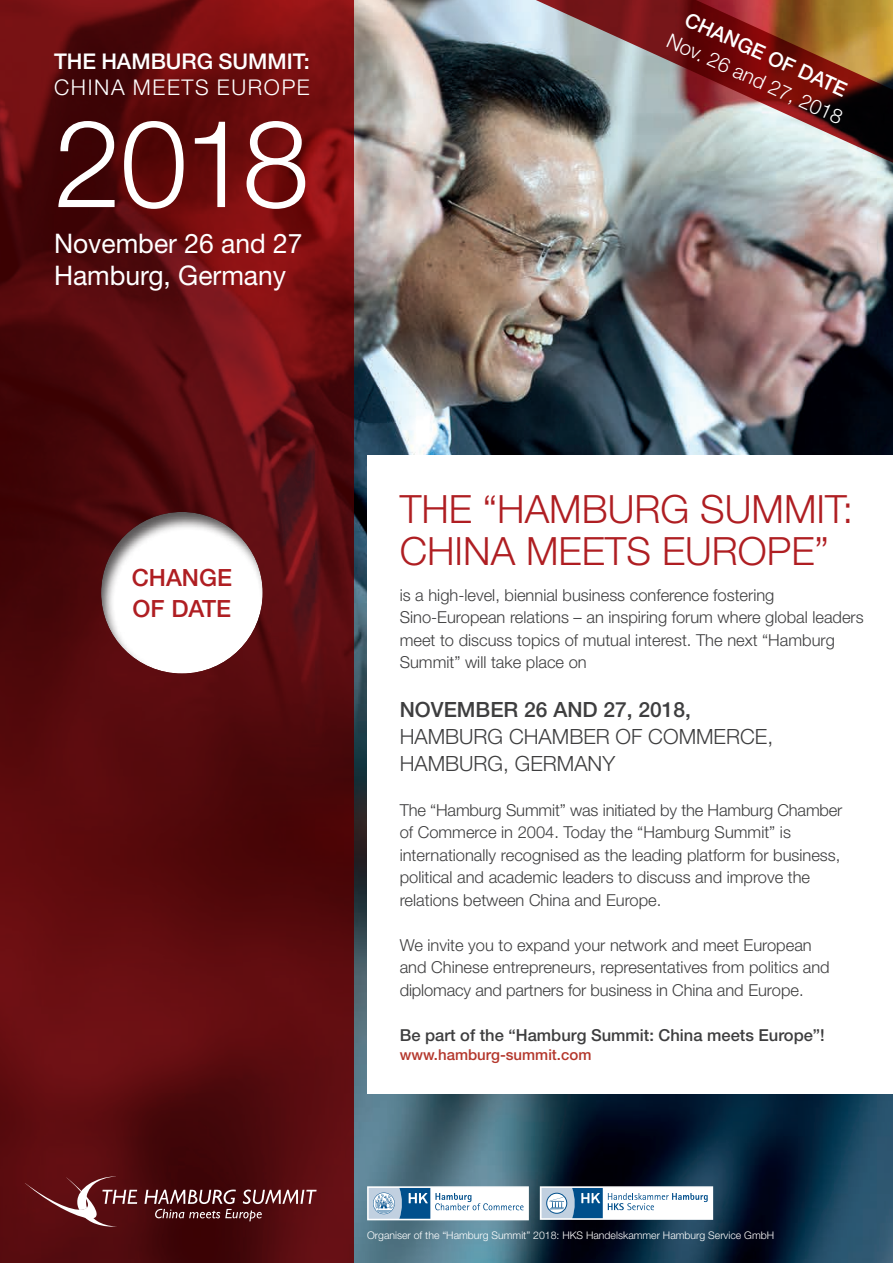
<style>
.page{position:relative;width:893px;height:1263px;background:#fff}
.page>*{position:absolute;margin:0;border:0;box-sizing:border-box;transform-origin:0 0}
.t1{font:300 121.8px "Helvetica Neue LT Std";color:#fff}
.Copy{font:300 39px/42px "Helvetica Neue LT Std";color:#af1e22}
.t2{font:27px "Helvetica Neue LT Std";color:#fff}
.t3{font:500 23.7px/31px "Helvetica Neue LT Std";color:#af1e22}
.t4{font:500 21.6px "Helvetica Neue LT Std";color:#fff}
.t5{font:300 21.6px "Helvetica Neue LT Std";letter-spacing:.075em;color:#fff}
.t6{font:300 21px/27px "Helvetica Neue LT Std";color:#3e3e3f}
.t7{font:500 21px "Helvetica Neue LT Std";color:#3e3e3f}
.t8{font:300 20.25px/26.5px "Helvetica Neue LT Std";color:#fff;text-align:center}
.Copy-2{font:300 16.5px/22.5px "Helvetica Neue LT Std";color:#3e3e3f}
.t9{font:500 16.5px "Helvetica Neue LT Std";color:#3e3e3f}
.Copy_Balken{font:500 15px "Helvetica Neue LT Std";color:#b4372c}
.t10{font:300 10.5px "Helvetica Neue LT Std";color:#fff}
.s1{font-weight:500}
</style>
<div class="page">
<img style="left:353px;top:0;width:540px;height:1263px">
<svg style="left:0;top:0;width:353px;height:1263px;background:#5b0b0d"></svg>
<svg style="left:144px;top:1189px;width:173px;height:32px;background:#6c383a"></svg>
<svg style="left:25px;top:1176px;width:112px;height:51px;background:#712e31"></svg>
<div style="left:367px;top:455px;width:526px;height:638px;background:#fff"></div>
<svg style="left:366px;top:1185px;width:164px;height:36px"></svg>
<svg style="left:539px;top:1185px;width:175px;height:35px"></svg>
<img style="left:506px;top:0;width:387px;height:169px">
<div style="left:100px;top:509px;width:165px;height:165px;background:#231f20;opacity:.75"></div>
<p class="t4" style="left:54px;top:49px;width:257px">THE HAMBURG SUMMIT:</p>
<p class="t5" style="left:54px;top:75px;width:257px">CHINA MEETS EUROPE</p>
<p class="t1" style="left:54px;top:89px;width:257px">2018</p>
<p class="t2" style="left:54px;top:227px;width:250px">November 26 and 27</p>
<p class="t2" style="left:54px;top:260px;width:234px">Hamburg, Germany</p>
<p class="t8" style="left:685px;top:2px;width:192px;rotate:25deg"><span class="s1">CHANGE OF DATE<br></span>Nov. 26 and 27, 2018</p>
<p class="t3" style="left:132px;top:561px;width:102px">CHANGE<br>OF DATE</p>
<p class="Copy" style="left:400px;top:487px;width:455px">THE “HAMBURG SUMMIT:<br>CHINA MEETS EUROPE”</p>
<p class="Copy-2" style="left:400px;top:583px;width:465px">is a high-level, biennial business conference fostering Sino-European relations – an inspiring forum where global leaders meet to discuss topics of mutual interest. The next “Hamburg Summit” will take place on</p>
<p class="t7" style="left:400px;top:697px;width:293px">NOVEMBER 26 AND 27, 2018,</p>
<p class="t6" style="left:400px;top:722px;width:375px">HAMBURG CHAMBER OF COMMERCE,<br>HAMBURG, GERMANY</p>
<p class="Copy-2" style="left:400px;top:798px;width:444px">The “Hamburg Summit” was initiated by the Hamburg Chamber of Commerce in 2004. Today the “Hamburg Summit” is internationally recognised as the leading platform for business, political and academic leaders to discuss and improve the relations between China and Europe.</p>
<p class="Copy-2" style="left:400px;top:933px;width:432px">We invite you to expand your network and meet European and Chinese entrepreneurs, representatives from politics and diplomacy and partners for business in China and Europe.</p>
<p class="t9" style="left:400px;top:1025px;width:427px">Be part of the “Hamburg Summit: China meets Europe”!</p>
<p class="Copy_Balken" style="left:400px;top:1045px;width:193px">www.hamburg-summit.com</p>
<p class="t10" style="left:367px;top:1228px;width:409px">Organiser of the “Hamburg Summit” 2018: HKS Handelskammer Hamburg Service GmbH</p>
</div>
